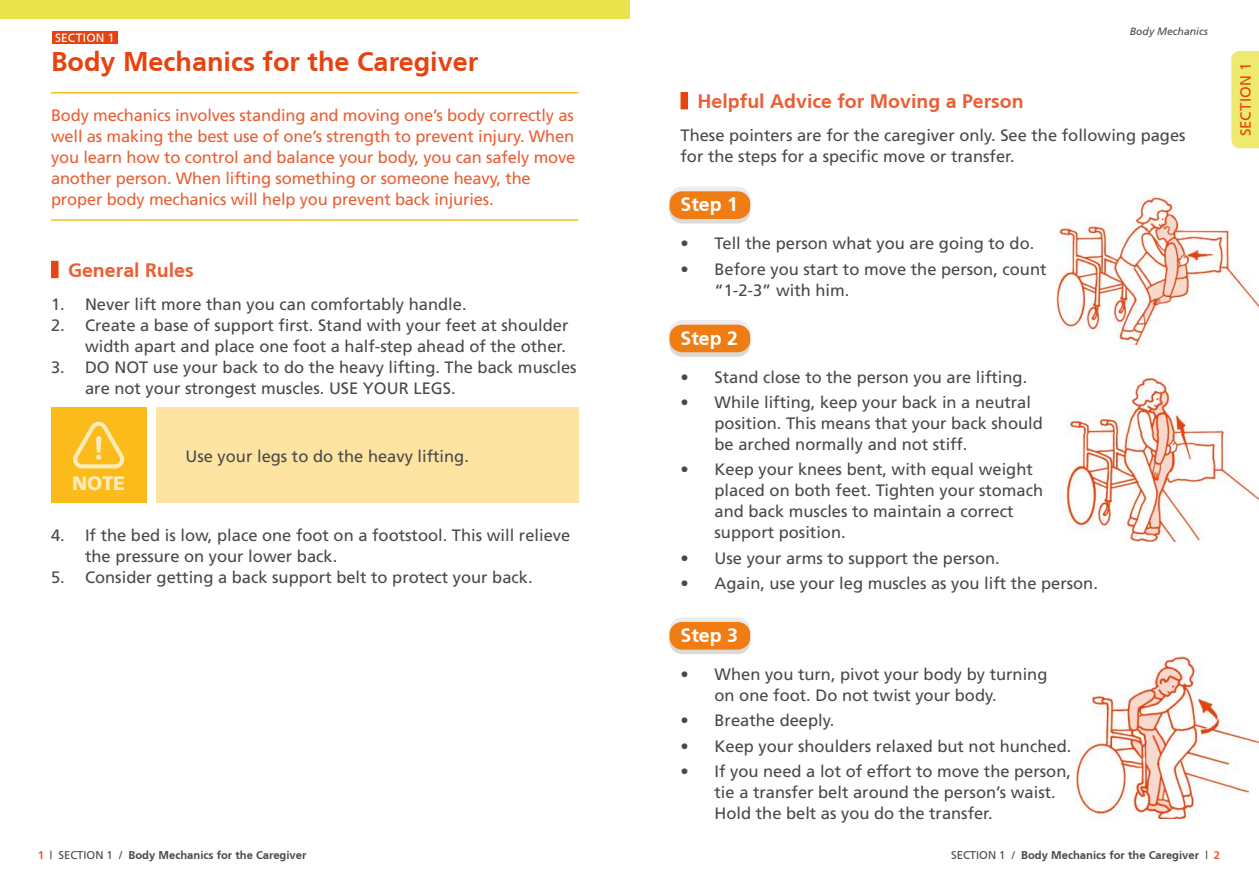
<style>
.page{position:relative;width:1259px;height:893px;background:#fff}
.page>*{position:absolute;margin:0;border:0;box-sizing:border-box;transform-origin:0 0}
.t1{font:700 27px "Frutiger CE";color:#e74310}
.t2{font:700 19.5px "Frutiger CE";color:#ea5f34}
.t3{font:700 19.5px "Frutiger CE";color:#fff}
.t4{font:900 19.5px "Frutiger";color:#fdebba}
.t5{font:16.5px/21px "Frutiger";color:#4a4948}
.t6{font:16.5px/21px "Frutiger";letter-spacing:-.01em;color:#ea5f34}
.t7{font:15px "Frutiger CE";letter-spacing:.01em;color:#e74310}
.t8{font:12px "Frutiger CE";letter-spacing:.02em;color:#fff}
.t9{font:700 11.25px "Frutiger CE";color:#4a4948}
.t10{font:700 11.25px "Frutiger CE";color:#ea5f34}
.t11{font:italic 10.5px "Frutiger CE";color:#4a4948}
.s1{font-family:"Frutiger";font-weight:400}
.s2{font-weight:400}
</style>
<div class="page">
<hr style="left:51px;top:92px;width:527px;height:1px;background:#fbbc1b">
<hr style="left:51px;top:219px;width:527px;height:2px;background:#fbbc1b">
<div style="left:156px;top:407px;width:422px;height:96px;background:#fde4a3"></div>
<div style="left:51px;top:407px;width:95px;height:96px;background:#fbbc1b"></div>
<svg style="left:73px;top:422px;width:52px;height:46px"></svg>
<div style="left:52px;top:31px;width:65px;height:13px;background:#e74310"></div>
<div style="left:51px;top:261px;width:8px;height:17px;background:#e74310"></div>
<div style="left:680px;top:92px;width:8px;height:17px;background:#e74310"></div>
<div style="left:0;top:0;width:629px;height:18px;background:#e9e44c"></div>
<div style="left:669px;top:196px;width:81px;height:28px;background:#dadad9;border-radius:13px"></div>
<div style="left:669px;top:187px;width:81px;height:27px;background:#ececec;border-radius:13px"></div>
<div style="left:669px;top:191px;width:81px;height:28px;background:#ef7d13;border-radius:13px"></div>
<div style="left:669px;top:626px;width:81px;height:28px;background:#dadad9;border-radius:13px"></div>
<div style="left:669px;top:617px;width:81px;height:28px;background:#ececec;border-radius:13px"></div>
<div style="left:669px;top:622px;width:81px;height:28px;background:#ef7d13;border-radius:13px"></div>
<svg style="left:669px;top:329px;width:81px;height:28px"></svg>
<svg style="left:669px;top:320px;width:81px;height:28px"></svg>
<div style="left:669px;top:325px;width:81px;height:27px;background:#ef7d13;border-radius:13px"></div>
<img style="left:1056px;top:197px;width:202px;height:147px">
<img style="left:1067px;top:379px;width:191px;height:163px">
<img style="left:1075px;top:657px;width:184px;height:162px">
<div style="left:1231px;top:51px;width:28px;height:97px;background:#eee96f"></div>
<p class="t8" style="left:55px;top:31px;width:61px">SECTION 1</p>
<h1 class="t1" style="left:51px;top:46px;width:429px">Body Mechanics for the Caregiver</h1>
<p class="t6" style="left:51px;top:104px;width:526px">Body mechanics involves standing and moving one’s body correctly as well as making the best use of one’s strength to prevent injury. When you learn how to control and balance your body, you can safely move another person. When lifting something or someone heavy, the proper body mechanics will help you prevent back injuries.</p>
<p class="t2" style="left:68px;top:258px;width:127px">General Rules</p>
<p class="t5" style="left:51px;top:294px;width:417px">1. Never lift more than you can comfortably handle.</p>
<p class="t5" style="left:51px;top:315px;width:519px;text-align:right">2. Create a base of support first. Stand with your feet at shoulder width apart and place one foot a half-step ahead of the other.</p>
<p class="t5" style="left:85px;top:357px;width:493px;text-indent:-34px">3. DO NOT use your back to do the heavy lifting. The back muscles are not your strongest muscles. USE YOUR LEGS.</p>
<p class="t4" style="left:72px;top:471px;width:55px">NOTE</p>
<p class="t5" style="left:185px;top:445px;width:285px">Use your legs to do the heavy lifting.</p>
<p class="t5" style="left:85px;top:525px;width:487px;text-indent:-34px">4. If the bed is low, place one foot on a footstool. This will relieve the pressure on your lower back.</p>
<p class="t5" style="left:51px;top:567px;width:483px">5. Consider getting a back support belt to protect your back.</p>
<p class="t11" style="left:1129px;top:25px;width:80px">Body Mechanics</p>
<p class="t2" style="left:697px;top:89px;width:328px">Helpful Advice for Moving a Person</p>
<p class="t5" style="left:680px;top:125px;width:506px">These pointers are for the caregiver only. See the following pages for the steps for a specific move or transfer.</p>
<p class="t3" style="left:680px;top:193px;width:59px">Step 1</p>
<p class="t5" style="left:680px;top:233px;width:355px">• Tell the person what you are going to do.</p>
<p class="t5" style="left:714px;top:258px;width:333px;text-indent:-34px">• Before you start to move the person, count “1-2-3” with him.</p>
<p class="t3" style="left:680px;top:326px;width:59px">Step 2</p>
<p class="t5" style="left:680px;top:366px;width:348px">• Stand close to the person you are lifting.</p>
<p class="t5" style="left:714px;top:392px;width:330px;text-indent:-34px">• While lifting, keep your back in a neutral position. This means that your back should be arched normally and not stiff.</p>
<p class="t5" style="left:714px;top:459px;width:330px;text-indent:-34px">• Keep your knees bent, with equal weight placed on both feet. Tighten your stomach and back muscles to maintain a correct support position.</p>
<p class="t5" style="left:680px;top:547px;width:321px">• Use your arms to support the person.</p>
<p class="t5" style="left:680px;top:572px;width:419px">• Again, use your leg muscles as you lift the person.</p>
<p class="t3" style="left:680px;top:623px;width:59px">Step 3</p>
<p class="t5" style="left:714px;top:664px;width:334px;text-indent:-34px">• When you turn, pivot your body by turning on one foot. Do not twist your body.</p>
<p class="t5" style="left:680px;top:710px;width:155px">• Breathe deeply.</p>
<p class="t5" style="left:680px;top:735px;width:392px">• Keep your shoulders relaxed but not hunched.</p>
<p class="t5" style="left:714px;top:760px;width:358px;text-indent:-34px">• If you need a lot of effort to move the person, tie a transfer belt around the person’s waist.<br>Hold the belt as you do the transfer.</p>
<p class="t9" style="left:50px;top:848px;width:258px"><span class="s1">| SECTION 1 /</span> Body Mechanics for the Caregiver</p>
<p class="t9" style="left:951px;top:848px;width:258px"><span class="s2">SECTION 1 /</span> Body Mechanics for the Caregiver <span class="s1">|</span></p>
<p class="t10" style="left:38px;top:848px;width:8px">1</p>
<p class="t10" style="left:1214px;top:848px;width:8px">2</p>
<p class="t7" style="left:1236px;top:136px;width:75px;rotate:-90deg">SECTION 1</p>
</div>
